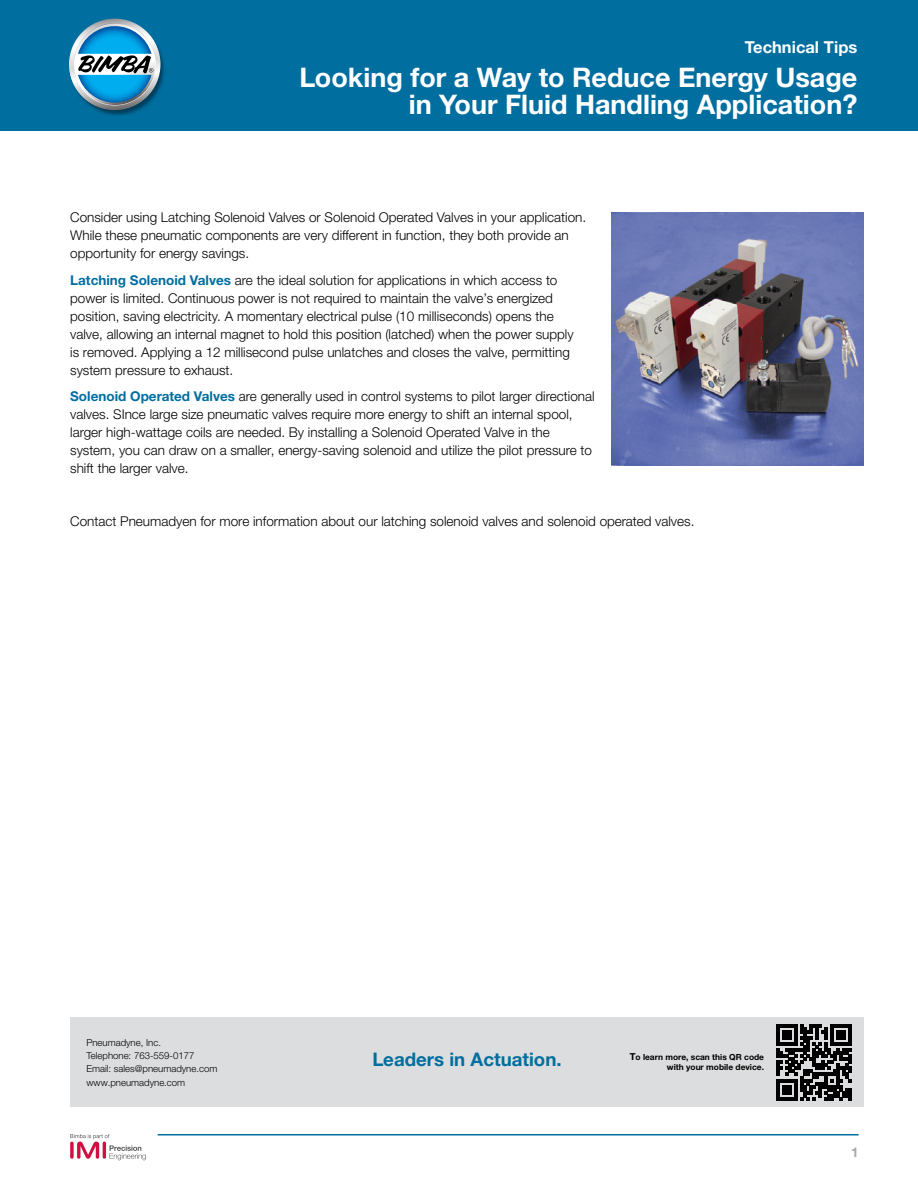
<style>
.page{position:relative;width:918px;height:1188px;background:#fff}
.page>*{position:absolute;margin:0;border:0;box-sizing:border-box;transform-origin:0 0}
.t1{font:700 27px/27px "Helvetica Neue LTW1 G";color:#fff;text-align:right}
.t2{font:700 18.75px "Helvetica Neue LTW1 G";color:#006e9f}
.t3{font:700 16.5px "Helvetica Neue LTW1 G";color:#fff}
.t4{font:300 13.5px/18px "Helvetica Neue LTW1 G";color:#000}
.t5{font:700 13.5px "Helvetica Neue LTW1 G";color:#a7a9ac}
.t6{font:300 9.6px/13.2px "Helvetica Neue LTW1 G";color:#000}
.t7{font:700 8.4px/10.1px "Helvetica Neue LTW1 G";color:#000;text-align:right}
.s1{font-weight:700;color:#006e9f}
.s2{font-size:9.6px}
</style>
<div class="page">
<div style="left:0;top:0;width:918px;height:131px;background:#006e9f"></div>
<hr style="left:158px;top:1134px;width:701px;height:2px;background:#006e9f">
<svg style="left:70px;top:1134px;width:76px;height:26px"></svg>
<img style="left:69px;top:21px;width:95px;height:95px">
<svg style="left:69px;top:19px;width:92px;height:91px"></svg>
<svg style="left:74px;top:24px;width:81px;height:81px"></svg>
<svg style="left:78px;top:26px;width:75px;height:77px;background:#479bc0"></svg>
<img style="left:611px;top:213px;width:253px;height:252px">
<div style="left:70px;top:1017px;width:794px;height:90px;background:#dcddde"></div>
<svg style="left:776px;top:1024px;width:76px;height:76px"></svg>
<p class="t3" style="left:745px;top:37px;width:114px">Technical Tips</p>
<h1 class="t1" style="left:299px;top:63px;width:560px">Looking for a Way to Reduce Energy Usage in Your Fluid Handling Application?</h1>
<p class="t4" style="left:70px;top:208px;width:518px">Consider using Latching Solenoid Valves or Solenoid Operated Valves in your application.<br>While these pneumatic components are very different in function, they both provide an opportunity for energy savings.</p>
<p class="t4" style="left:70px;top:271px;width:505px"><span class="s1">Latching Solenoid Valves</span> are the ideal solution for applications in which access to power is limited. Continuous power is not required to maintain the valve’s energized position, saving electricity. A momentary electrical pulse (10 milliseconds) opens the valve, allowing an internal magnet to hold this position (latched) when the power supply is removed. Applying a 12 millisecond pulse unlatches and closes the valve, permitting system pressure to exhaust.</p>
<p class="t4" style="left:70px;top:387px;width:526px"><span class="s1">Solenoid Operated Valves</span> are generally used in control systems to pilot larger directional valves. SInce large size pneumatic valves require more energy to shift an internal spool, larger high-wattage coils are needed. By installing a Solenoid Operated Valve in the system, you can draw on a smaller, energy-saving solenoid and utilize the pilot pressure to shift the larger valve.</p>
<p class="t4" style="left:70px;top:512px;width:626px">Contact Pneumadyen for more information about our latching solenoid valves and solenoid operated valves.</p>
<p class="t6" style="left:86px;top:1036px;width:133px">Pneumadyne, Inc.<br>Telephone: 763-559-0177<br>Email: sales@pneumadyne.com www.pneumadyne.com</p>
<h2 class="t2" style="left:373px;top:1048px;width:191px">Leaders in Actuation.</h2>
<p class="t7" style="left:630px;top:1052px;width:136px"><span class="s2">T</span>o learn more, scan this QR code with your mobile device.</p>
<p class="t5" style="left:851px;top:1144px;width:9px">1</p>
</div>
